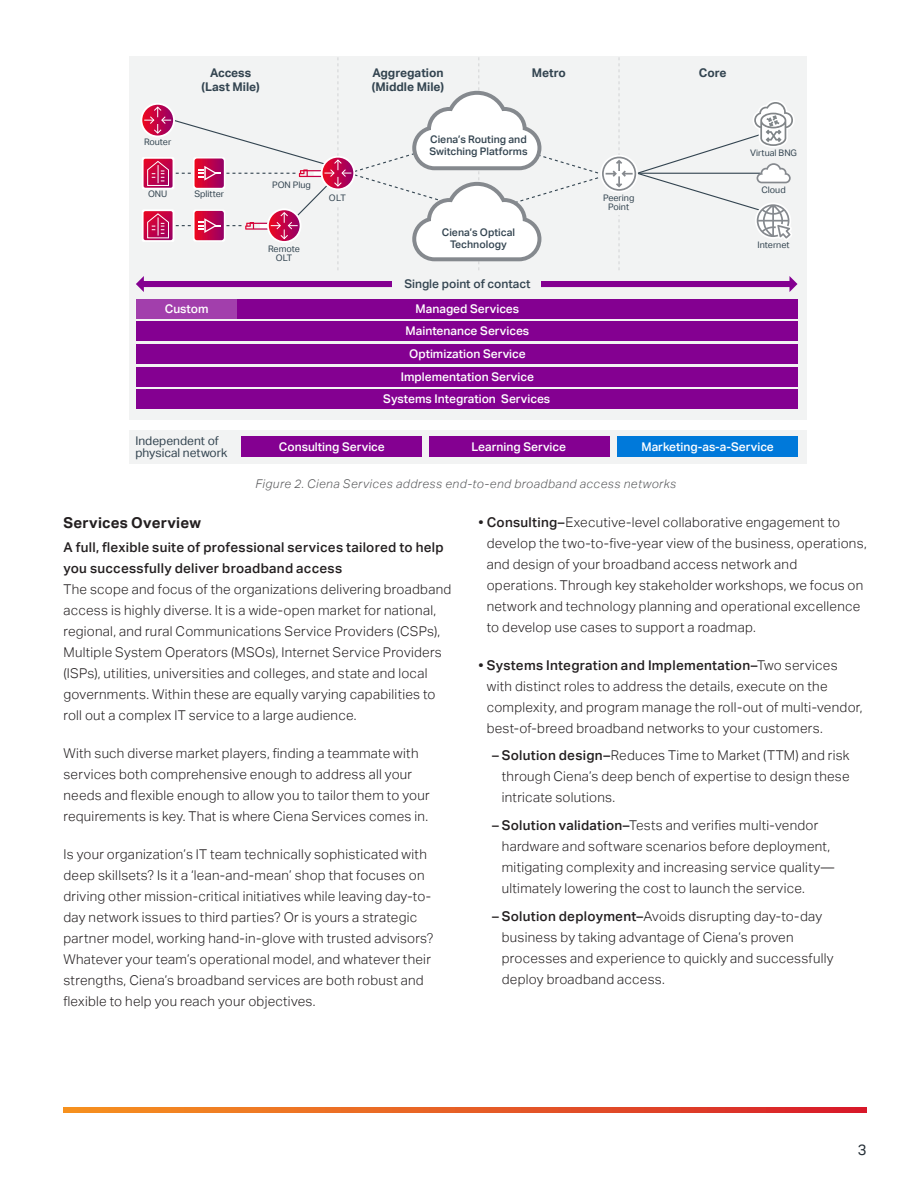
<style>
.page{position:relative;width:918px;height:1188px;background:#fff}
.page>*{position:absolute;margin:0;border:0;box-sizing:border-box;transform-origin:0 0}
.Headline_for_body_co{font:700 15px "Aktiv Grotesk";letter-spacing:.015em;color:#231f20}
.t1{font:15px "Aktiv Grotesk";color:#252f37}
.Body_Copy{font:300 13.5px/21px "Aktiv Grotesk";letter-spacing:.02em;color:#231f20}
.Body_Copy_BULLET__ex{font:300 13.5px/21px "Aktiv Grotesk";letter-spacing:.02em;color:#231f20}
.subhead{font:500 13.5px/21px "Aktiv Grotesk";letter-spacing:.02em;color:#231f20}
.t2{font:500 12px/22.6px "Aktiv Grotesk";color:#fff;text-align:center}
.Figure_Caption{font:italic 300 12px "Aktiv Grotesk";letter-spacing:.04em;color:#57585a}
.t3{font:700 12px/14.4px "Aktiv Grotesk";color:#334450;text-align:center}
.t4{font:500 12px/25px "Aktiv Grotesk";color:#334450;text-align:center}
.t5{font:12px/12px "Aktiv Grotesk";color:#334450}
.t6{font:500 10.5px/12px "Aktiv Grotesk";color:#334450}
.t7{font:9px/9px "Aktiv Grotesk";color:#334450;text-align:center}
.s1{color:#fff}
.s2{font-weight:500}
</style>
<div class="page">
<svg style="left:63px;top:1108px;width:804px;height:4px;background:#e65b25"></svg>
<div style="left:129px;top:56px;width:678px;height:364px;background:#f2f3f3"></div>
<div style="left:129px;top:430px;width:678px;height:34px;background:#f2f3f3"></div>
<svg style="left:136px;top:57px;width:662px;height:235px"></svg>
<div style="left:392px;top:274px;width:149px;height:19px;background:#f2f3f3"></div>
<div style="left:136px;top:299px;width:661px;height:19px;background:#840091"></div>
<div style="left:136px;top:299px;width:101px;height:19px;background:#a23fac"></div>
<div style="left:136px;top:322px;width:661px;height:19px;background:#840091"></div>
<div style="left:136px;top:345px;width:661px;height:19px;background:#840091"></div>
<div style="left:136px;top:367px;width:661px;height:19px;background:#840091"></div>
<div style="left:617px;top:437px;width:180px;height:20px;background:#0079da"></div>
<div style="left:429px;top:437px;width:181px;height:20px;background:#840091"></div>
<div style="left:241px;top:437px;width:181px;height:20px;background:#840091"></div>
<div style="left:136px;top:390px;width:661px;height:19px;background:#840091"></div>
<p class="t7" style="left:144px;top:138px;width:29px">Router</p>
<p class="t3" style="left:202px;top:65px;width:60px">Access (Last Mile)</p>
<p class="t3" style="left:372px;top:65px;width:74px;text-align:left">Aggregation (Middle Mile)</p>
<p class="t3" style="left:532px;top:65px;width:36px">Metro</p>
<p class="t3" style="left:699px;top:65px;width:29px">Core</p>
<p class="t6" style="left:429px;top:134px;width:100px">Ciena’s Routing and<br>Switching Platforms</p>
<p class="t7" style="left:148px;top:190px;width:21px">ONU</p>
<p class="t7" style="left:194px;top:190px;width:31px">Splitter</p>
<p class="t2" style="left:165px;top:297px;width:45px">Custom</p>
<p class="t7" style="left:272px;top:180px;width:40px">PON Plug</p>
<p class="t7" style="left:268px;top:244px;width:33px">Remote<br>OLT</p>
<p class="t7" style="left:329px;top:194px;width:18px">OLT</p>
<p class="t6" style="left:442px;top:226px;width:75px;text-align:center">Ciena’s Optical<br>Technology</p>
<p class="t4" style="left:404px;top:271px;width:128px">Single point of contact<br><span class="s1">Managed Services</span></p>
<p class="t2" style="left:401px;top:320px;width:135px">Maintenance Services<br>Optimization Service<br>Implementation Service</p>
<p class="t2" style="left:383px;top:388px;width:169px">Systems Integration Services</p>
<p class="t7" style="left:603px;top:194px;width:33px">Peering<br>Point</p>
<p class="t7" style="left:750px;top:148px;width:48px">Virtual BNG</p>
<p class="t7" style="left:762px;top:185px;width:26px">Cloud</p>
<p class="t7" style="left:758px;top:240px;width:34px">Internet</p>
<p class="t5" style="left:135px;top:435px;width:94px">Independent of physical network</p>
<p class="t2" style="left:279px;top:435px;width:107px">Consulting Service</p>
<p class="t2" style="left:472px;top:435px;width:96px">Learning Service</p>
<p class="t2" style="left:641px;top:435px;width:134px">Marketing-as-a-Service</p>
<p class="Figure_Caption" style="left:255px;top:477px;width:422px">Figure 2. Ciena Services address end-to-end broadband access networks</p>
<p class="Headline_for_body_co" style="left:63px;top:514px;width:139px">Services Overview</p>
<p class="subhead" style="left:63px;top:537px;width:382px">A full, flexible suite of professional services tailored to help you successfully deliver broadband access</p>
<p class="Body_Copy" style="left:63px;top:579px;width:389px">The scope and focus of the organizations delivering broadband access is highly diverse. It is a wide-open market for national, regional, and rural Communications Service Providers (CSPs), Multiple System Operators (MSOs), Internet Service Providers (ISPs), utilities, universities and colleges, and state and local governments. Within these are equally varying capabilities to roll out a complex IT service to a large audience.</p>
<p class="Body_Copy" style="left:63px;top:743px;width:368px">With such diverse market players, finding a teammate with services both comprehensive enough to address all your needs and flexible enough to allow you to tailor them to your requirements is key. That is where Ciena Services comes in.</p>
<p class="Body_Copy" style="left:63px;top:844px;width:372px">Is your organization’s IT team technically sophisticated with deep skillsets? Is it a ‘lean-and-mean’ shop that focuses on driving other mission-critical initiatives while leaving day-to&shy;day network issues to third parties? Or is yours a strategic partner model, working hand-in-glove with trusted advisors?<br>Whatever your team’s operational model, and whatever their strengths, Ciena’s broadband services are both robust and flexible to help you reach your objectives.</p>
<p class="Body_Copy" style="left:487px;top:512px;width:381px;text-indent:-8px"><span class="s2">• Consulting–</span>Executive-level collaborative engagement to develop the two-to-five-year view of the business, operations, and design of your broadband access network and operations. Through key stakeholder workshops, we focus on network and technology planning and operational excellence to develop use cases to support a roadmap.</p>
<p class="Body_Copy_BULLET__ex" style="left:487px;top:654px;width:377px;text-indent:-8px"><span class="s2">• Systems Integration and Implementation–</span>Two services with distinct roles to address the details, execute on the complexity, and program manage the roll-out of multi-vendor, best-of-breed broadband networks to your customers.</p>
<p class="Body_Copy_BULLET__ex" style="left:502px;top:745px;width:349px;text-align:justify;text-indent:-10px"><span class="s2">– Solution design–</span>Reduces Time to Market (TTM) and risk through Ciena’s deep bench of expertise to design these intricate solutions.</p>
<p class="Body_Copy_BULLET__ex" style="left:502px;top:815px;width:334px;text-indent:-10px"><span class="s2">– Solution validation–</span>Tests and verifies multi-vendor hardware and software scenarios before deployment, mitigating complexity and increasing service quality— ultimately lowering the cost to launch the service.</p>
<p class="Body_Copy" style="left:502px;top:906px;width:333px;text-indent:-10px"><span class="s2">– Solution deployment–</span>Avoids disrupting day-to-day business by taking advantage of Ciena’s proven processes and experience to quickly and successfully deploy broadband access.</p>
<p class="t1" style="left:858px;top:1141px;width:10px">3</p>
</div>
